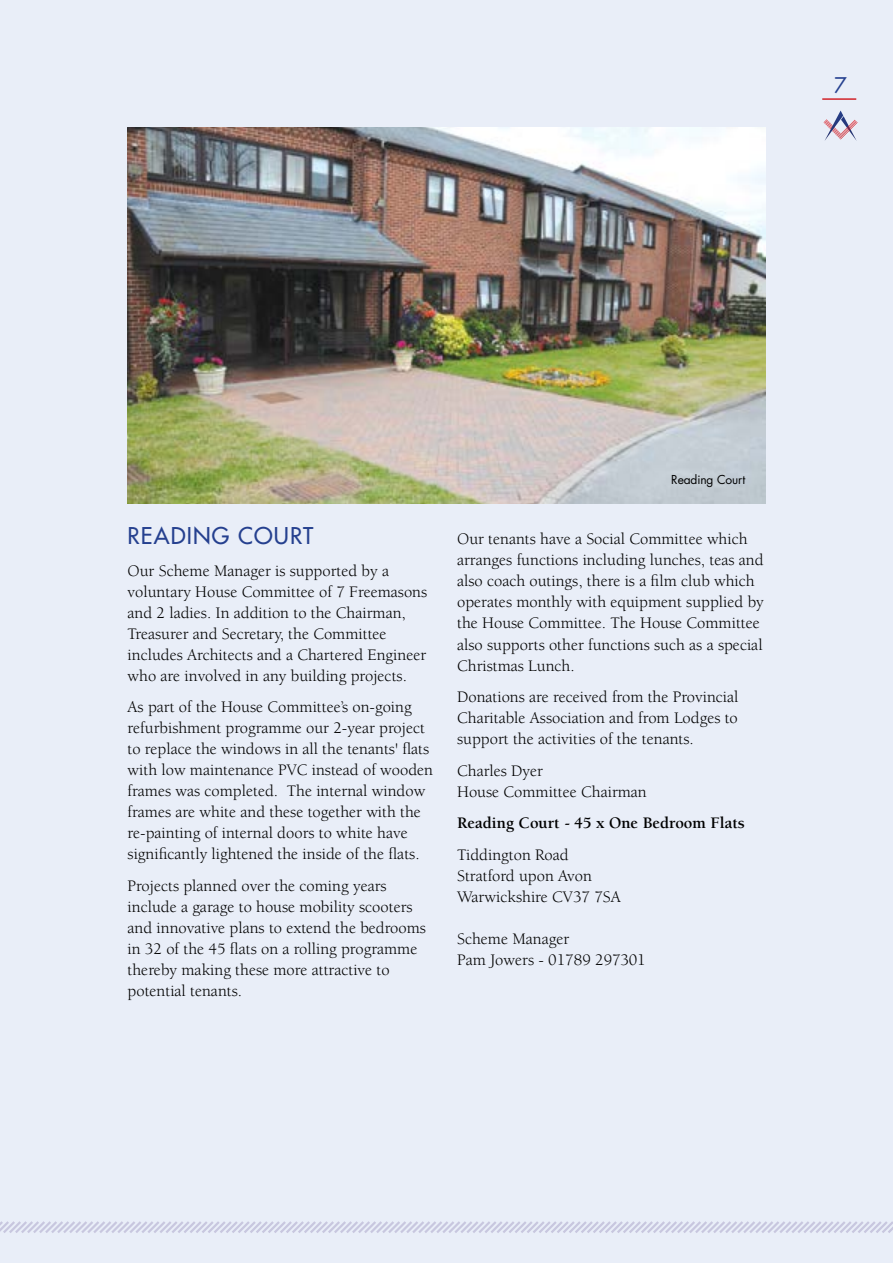
<style>
.page{position:relative;width:893px;height:1263px;background:#e9eef8}
.page>*{position:absolute;margin:0;border:0;box-sizing:border-box;transform-origin:0 0}
.t1{font:22.5px "Futura";letter-spacing:.05em;color:#25408f}
.t2{font:21px "Futura";color:#25408f}
.t3{font:16.5px/21px "Berkeley";color:#000}
.t4{font:700 16.5px "Berkeley";color:#000}
.t5{font:12px "Futura";letter-spacing:-.01em;color:#000}
</style>
<div class="page">
<hr style="left:822px;top:98px;width:34px;height:2px;background:#d2232a">
<svg style="left:824px;top:111px;width:34px;height:30px"></svg>
<svg style="left:0;top:1221px;width:893px;height:12px"></svg>
<img style="left:128px;top:127px;width:637px;height:377px">
<p class="t2" style="left:834px;top:71px;width:14px">7</p>
<h1 class="t1" style="left:128px;top:521px;width:187px">READING COURT</h1>
<p class="t3" style="left:128px;top:560px;width:301px">Our Scheme Manager is supported by a voluntary House Committee of 7 Freemasons and 2 ladies. In addition to the Chairman, Treasurer and Secretary, the Committee includes Architects and a Chartered Engineer who are involved in any building projects.</p>
<p class="t3" style="left:128px;top:697px;width:307px">As part of the House Committee’s on-going refurbishment programme our 2-year project to replace the windows in all the tenants' flats with low maintenance PVC instead of wooden frames was completed. The internal window frames are white and these together with the re-painting of internal doors to white have significantly lightened the inside of the flats.</p>
<p class="t3" style="left:128px;top:876px;width:300px">Projects planned over the coming years include a garage to house mobility scooters and innovative plans to extend the bedrooms in 32 of the 45 flats on a rolling programme thereby making these more attractive to potential tenants.</p>
<p class="t5" style="left:671px;top:471px;width:75px">Reading Court</p>
<p class="t3" style="left:457px;top:529px;width:308px">Our tenants have a Social Committee which arranges functions including lunches, teas and also coach outings, there is a film club which operates monthly with equipment supplied by the House Committee. The House Committee also supports other functions such as a special Christmas Lunch.</p>
<p class="t3" style="left:457px;top:687px;width:283px;text-align:justify">Donations are received from the Provincial Charitable Association and from Lodges to support the activities of the tenants.</p>
<p class="t3" style="left:457px;top:760px;width:191px">Charles Dyer<br>House Committee Chairman</p>
<p class="t4" style="left:457px;top:814px;width:289px">Reading Court - 45 x One Bedroom Flats</p>
<p class="t3" style="left:457px;top:844px;width:165px">Tiddington Road<br>Stratford upon Avon<br>Warwickshire CV37 7SA</p>
<p class="t3" style="left:457px;top:928px;width:190px">Scheme Manager<br>Pam Jowers - 01789 297301</p>
</div>
